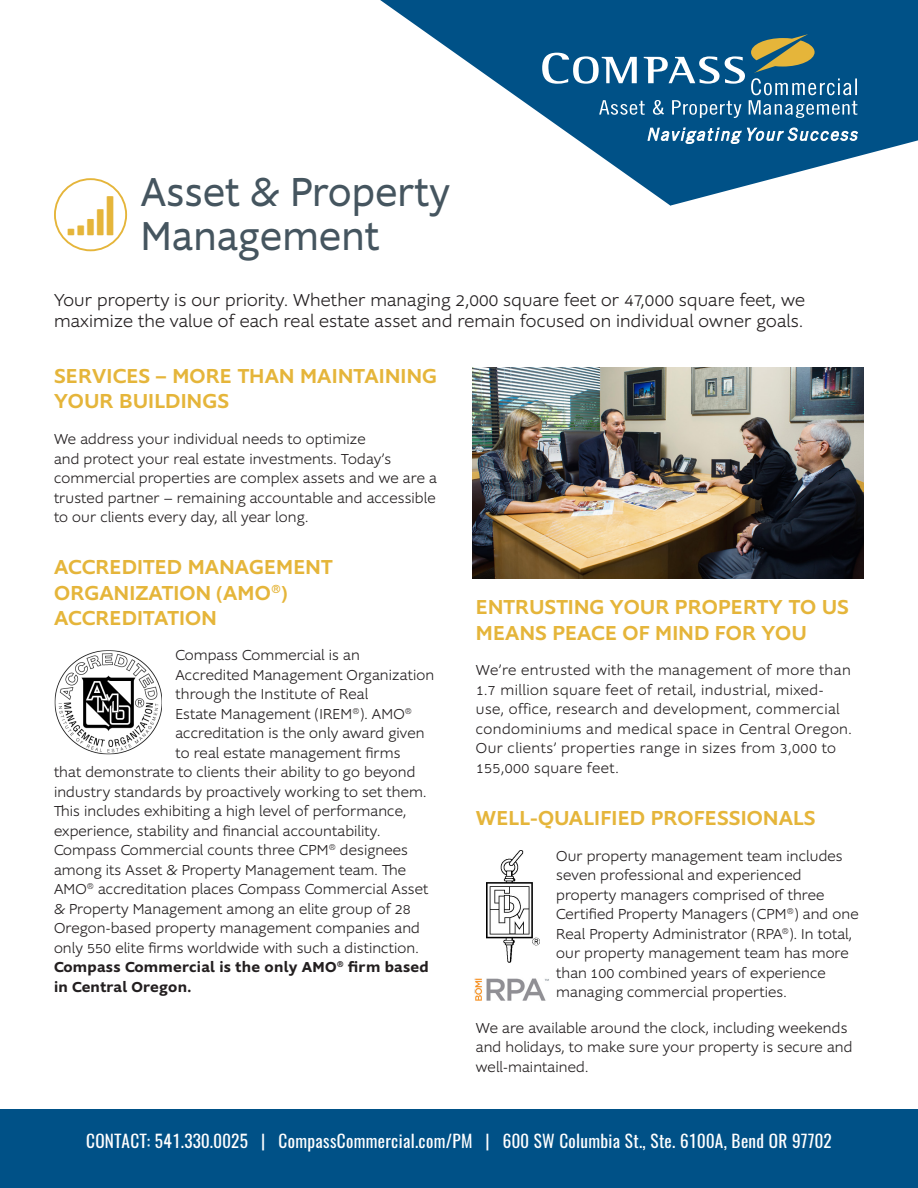
<style>
.page{position:relative;width:918px;height:1188px;background:#fff}
.page>*{position:absolute;margin:0;border:0;box-sizing:border-box;transform-origin:0 0}
.Headline{font:42px "Supra";letter-spacing:.01em;color:#45555f;scale:.93 1}
.Subhead{font:500 21px/25.2px "Supra";letter-spacing:.01em;color:#e5b53a}
.Intro_Paragraph{font:300 18px/21px "Supra";letter-spacing:.01em;color:#231f20}
.CONTACT{font:17.25px "Oswald";letter-spacing:.02em;color:#fff}
.Body_Text{font:300 15px/19.5px "Supra";letter-spacing:.01em;color:#231f20}
.Body_Text-2{font:300 15px/19.5px "Supra";letter-spacing:.03em;color:#231f20}
.Body_Text-3{font:600 15px "Supra";letter-spacing:.02em;color:#231f20}
</style>
<div class="page">
<img style="left:54px;top:650px;width:108px;height:104px">
<svg style="left:380px;top:0;width:538px;height:206px;fill:#005187"></svg>
<img style="left:472px;top:368px;width:392px;height:211px">
<img style="left:487px;top:850px;width:52px;height:113px">
<div style="left:0;top:1109px;width:918px;height:79px;background:#005187"></div>
<img style="left:474px;top:978px;width:75px;height:23px">
<div style="left:54px;top:178px;width:73px;height:73px;border:2px solid #e5b53a;border-radius:50%"></div>
<svg style="left:647px;top:124px;width:211px;height:27px;background:#2f719d"></svg>
<svg style="left:542px;top:34px;width:315px;height:84px;background:#2c6c93"></svg>
<p class="Headline" style="left:141px;top:165px;width:334px">Asset &amp; Property</p>
<p class="Headline" style="left:141px;top:209px;width:258px">Management</p>
<p class="Intro_Paragraph" style="left:54px;top:289px;width:753px">Your property is our priority. Whether managing 2,000 square feet or 47,000 square feet, we maximize the value of each real estate asset and remain focused on individual owner goals.</p>
<p class="Subhead" style="left:54px;top:363px;width:384px">SERVICES — MORE THAN MAINTAINING<br>YOUR BUILDINGS</p>
<p class="Body_Text" style="left:54px;top:429px;width:384px">We address your individual needs to optimize<br>and protect your real estate investments. Today’s commercial properties are complex assets and we are a trusted partner — remaining accountable and accessible to our clients every day, all year long.</p>
<p class="Subhead" style="left:54px;top:555px;width:280px">ACCREDITED MANAGEMENT<br>ORGANIZATION (AMO<sup>®</sup>)<br>ACCREDITATION</p>
<p class="Body_Text" style="left:175px;top:646px;width:186px">Compass Commercial is an</p>
<p class="Body_Text" style="left:175px;top:665px;width:260px">Accredited Management Organization</p>
<p class="Body_Text" style="left:175px;top:685px;width:194px">through the Institute of Real</p>
<p class="Body_Text" style="left:175px;top:704px;width:238px">Estate Management (IREM<sup>®</sup>). AMO<sup>®</sup></p>
<p class="Body_Text" style="left:175px;top:724px;width:251px">accreditation is the only award given</p>
<p class="Body_Text" style="left:175px;top:743px;width:227px">to real estate management firms</p>
<p class="Body_Text" style="left:54px;top:763px;width:363px">that demonstrate to clients their ability to go beyond</p>
<p class="Body_Text" style="left:54px;top:782px;width:374px">industry standards by proactively working to set them.</p>
<p class="Body_Text" style="left:54px;top:802px;width:354px">This includes exhibiting a high level of performance,</p>
<p class="Body_Text" style="left:54px;top:821px;width:328px">experience, stability and financial accountability.</p>
<p class="Body_Text" style="left:54px;top:841px;width:355px">Compass Commercial counts three CPM<sup>®</sup> designees</p>
<p class="Body_Text" style="left:54px;top:860px;width:354px">among its Asset &amp; Property Management team. The</p>
<p class="Body_Text" style="left:54px;top:880px;width:376px">AMO<sup>®</sup> accreditation places Compass Commercial Asset</p>
<p class="Body_Text" style="left:54px;top:899px;width:358px">&amp; Property Management among an elite group of 28</p>
<p class="Body_Text" style="left:54px;top:919px;width:367px">Oregon-based property management companies and</p>
<p class="Body_Text" style="left:54px;top:938px;width:366px">only 550 elite firms worldwide with such a distinction.</p>
<p class="Body_Text-3" style="left:54px;top:957px;width:376px">Compass Commercial is the only AMO<sup>®</sup> firm based</p>
<p class="Body_Text-3" style="left:54px;top:976px;width:139px">in Central Oregon.</p>
<p class="Subhead" style="left:476px;top:595px;width:374px">ENTRUSTING YOUR PROPERTY TO US<br>MEANS PEACE OF MIND FOR YOU</p>
<p class="Body_Text-2" style="left:476px;top:661px;width:377px">We’re entrusted with the management of more than 1.7 million square feet of retail, industrial, mixed&shy;use, office, research and development, commercial condominiums and medical space in Central Oregon.<br>Our clients’ properties range in sizes from 3,000 to 155,000 square feet.</p>
<p class="Subhead" style="left:476px;top:805px;width:341px">WELL-QUALIFIED PROFESSIONALS</p>
<p class="Body_Text" style="left:556px;top:846px;width:304px">Our property management team includes seven professional and experienced property managers comprised of three Certified Property Managers (CPM<sup>®</sup>) and one Real Property Administrator (RPA<sup>®</sup>). In total, our property management team has more than 100 combined years of experience managing commercial properties.</p>
<p class="Body_Text" style="left:476px;top:1018px;width:378px">We are available around the clock, including weekends and holidays, to make sure your property is secure and well-maintained.</p>
<p class="CONTACT" style="left:86px;top:1129px;width:747px">CONTACT: 541.330.0025 | CompassCommercial.com/PM | 600 SW Columbia St., Ste. 6100A, Bend OR 97702</p>
</div>
